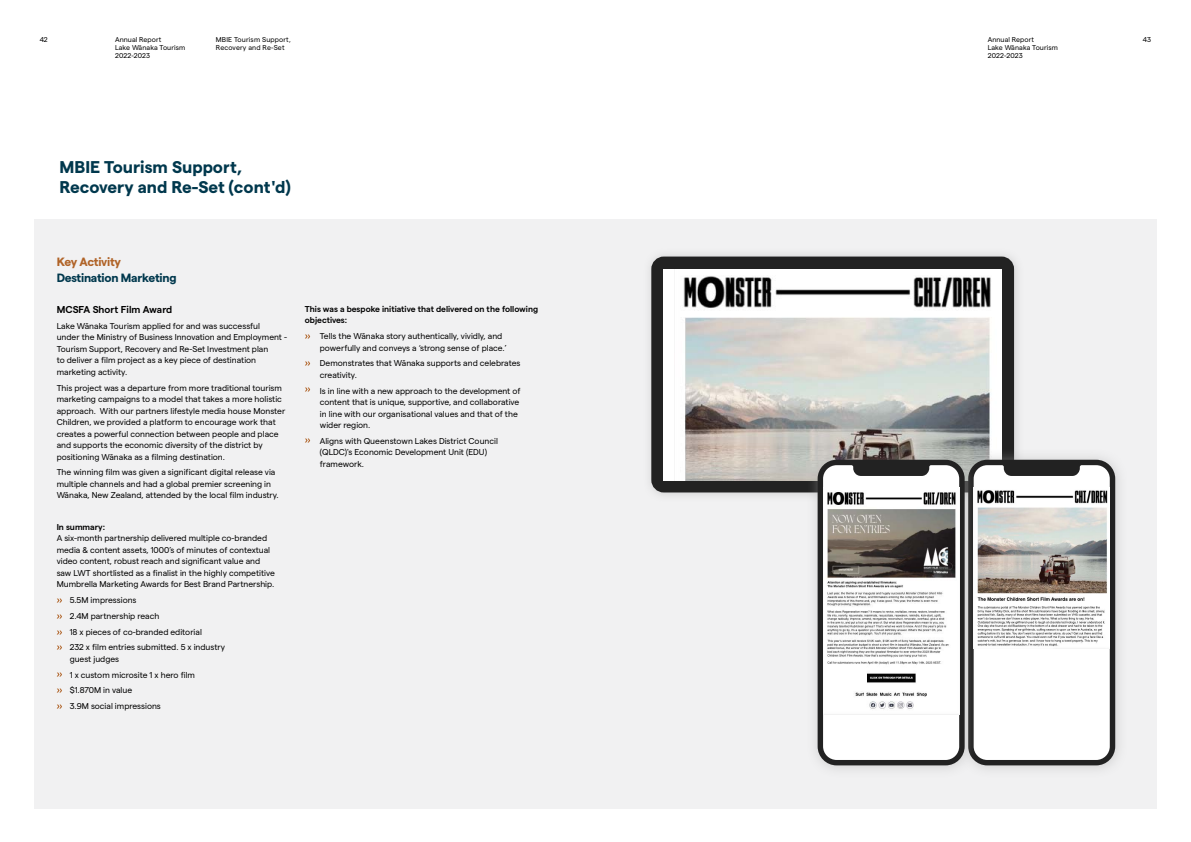
<style>
.page{position:relative;width:1191px;height:842px;background:#fff}
.page>*{position:absolute;margin:0;border:0;box-sizing:border-box;transform-origin:0 0}
.t1{font:700 17px/19.2px "Matter";color:#00384d}
.t2{font:700 12px "Matter";letter-spacing:-.02em;color:#00384d}
.t3{font:700 12px "Matter";letter-spacing:-.02em;color:#b06327}
.t4{font:600 10px "Matter";color:#000}
.t5{font:8.5px/11.5px "Matter";color:#000}
.t6{font:600 8.5px/11.5px "Matter";color:#000}
.t7{font:7px/8.4px "Matter";letter-spacing:.01em;color:#000}
</style>
<div class="page">
<div style="left:34px;top:219px;width:1123px;height:589px;background:#f1f1f2"></div>
<svg style="left:57px;top:598px;width:5px;height:4px"></svg>
<svg style="left:57px;top:614px;width:5px;height:4px"></svg>
<svg style="left:57px;top:630px;width:5px;height:4px"></svg>
<svg style="left:57px;top:645px;width:5px;height:4px"></svg>
<svg style="left:57px;top:672px;width:5px;height:4px"></svg>
<svg style="left:57px;top:688px;width:5px;height:4px"></svg>
<svg style="left:57px;top:704px;width:5px;height:4px"></svg>
<svg style="left:305px;top:334px;width:5px;height:4px"></svg>
<svg style="left:305px;top:361px;width:5px;height:4px"></svg>
<svg style="left:305px;top:387px;width:5px;height:4px"></svg>
<svg style="left:305px;top:438px;width:5px;height:4px"></svg>
<div style="left:642px;top:248px;width:382px;height:254px;background:#afafaf;opacity:.5"></div>
<div style="left:651px;top:257px;width:363px;height:235px;border:12px solid #222;border-radius:6px"></div>
<div style="left:663px;top:269px;width:338px;height:211px;background:#fff"></div>
<img style="left:683px;top:276px;width:308px;height:204px">
<div style="left:957px;top:448px;width:171px;height:330px;background:#afafaf;opacity:.5"></div>
<div style="left:968px;top:460px;width:147px;height:305px;border:5px solid #222;border-radius:16px"></div>
<div style="left:977px;top:465px;width:132px;height:295px;background:#fff"></div>
<img style="left:977px;top:487px;width:132px;height:162px">
<div style="left:806px;top:448px;width:171px;height:330px;background:#afafaf;opacity:.5"></div>
<div style="left:817px;top:460px;width:147px;height:305px;border:5px solid #222;border-radius:16px"></div>
<svg style="left:823px;top:465px;width:136px;height:295px;fill:#fff"></svg>
<img style="left:823px;top:487px;width:136px;height:228px">
<p class="t7" style="left:216px;top:34px;width:76px">MBIE Tourism Support,<br>Recovery and Re-Set</p>
<p class="t7" style="left:40px;top:34px;width:10px">42</p>
<p class="t7" style="left:987px;top:34px;width:48px">Annual Report</p>
<p class="t7" style="left:1142px;top:34px;width:10px">43</p>
<p class="t7" style="left:987px;top:43px;width:72px">Lake Wānaka Tourism<br>2022-2023</p>
<p class="t7" style="left:115px;top:34px;width:72px">Annual Report<br>Lake Wānaka Tourism<br>2022-2023</p>
<h1 class="t1" style="left:60px;top:156px;width:232px">MBIE Tourism Support,<br>Recovery and Re-Set (cont'd)</h1>
<h2 class="t3" style="left:57px;top:253px;width:66px">Key Activity</h2>
<h2 class="t2" style="left:57px;top:269px;width:121px">Destination Marketing</h2>
<p class="t4" style="left:57px;top:302px;width:117px">MCSFA Short Film Award</p>
<p class="t5" style="left:57px;top:319px;width:232px">Lake Wānaka Tourism applied for and was successful<br>under the Ministry of Business Innovation and Employment - Tourism Support, Recovery and Re-Set Investment plan<br>to deliver a film project as a key piece of destination marketing activity.</p>
<p class="t5" style="left:57px;top:381px;width:230px">This project was a departure from more traditional tourism marketing campaigns to a model that takes a more holistic approach. With our partners lifestyle media house Monster Children, we provided a platform to encourage work that creates a powerful connection between people and place and supports the economic diversity of the district by positioning Wānaka as a filming destination.</p>
<p class="t5" style="left:57px;top:466px;width:224px">The winning film was given a significant digital release via multiple channels and had a global premier screening in<br>Wānaka, New Zealand, attended by the local film industry.</p>
<p class="t6" style="left:57px;top:520px;width:50px">In summary:</p>
<p class="t5" style="left:57px;top:532px;width:220px">A six-month partnership delivered multiple co-branded media &amp; content assets, 1000’s of minutes of contextual video content, robust reach and significant value and saw LWT shortlisted as a finalist in the highly competitive Mumbrella Marketing Awards for Best Brand Partnership.</p>
<p class="t5" style="left:70px;top:591px;width:157px;line-height:15.8px">5.5M impressions<br>2.4M partnership reach<br>18 x pieces of co-branded editorial<br>232 x film entries submitted. 5 x industry</p>
<p class="t5" style="left:70px;top:650px;width:127px;line-height:15.8px">guest judges<br>1 x custom microsite 1 x hero film $1.870M in value<br>3.9M social impressions</p>
<p class="t6" style="left:305px;top:302px;width:235px">This was a bespoke initiative that delivered on the following objectives:</p>
<p class="t5" style="left:320px;top:330px;width:188px">Tells the Wānaka story authentically, vividly, and powerfully and conveys a ‘strong sense of place.’</p>
<p class="t5" style="left:320px;top:357px;width:202px">Demonstrates that Wānaka supports and celebrates creativity.</p>
<p class="t5" style="left:320px;top:384px;width:202px">Is in line with a new approach to the development of content that is unique, supportive, and collaborative in line with our organisational values and that of the wider region.</p>
<p class="t5" style="left:320px;top:434px;width:180px">Aligns with Queenstown Lakes District Council (QLDC)'s Economic Development Unit (EDU) framework.</p>
</div>
